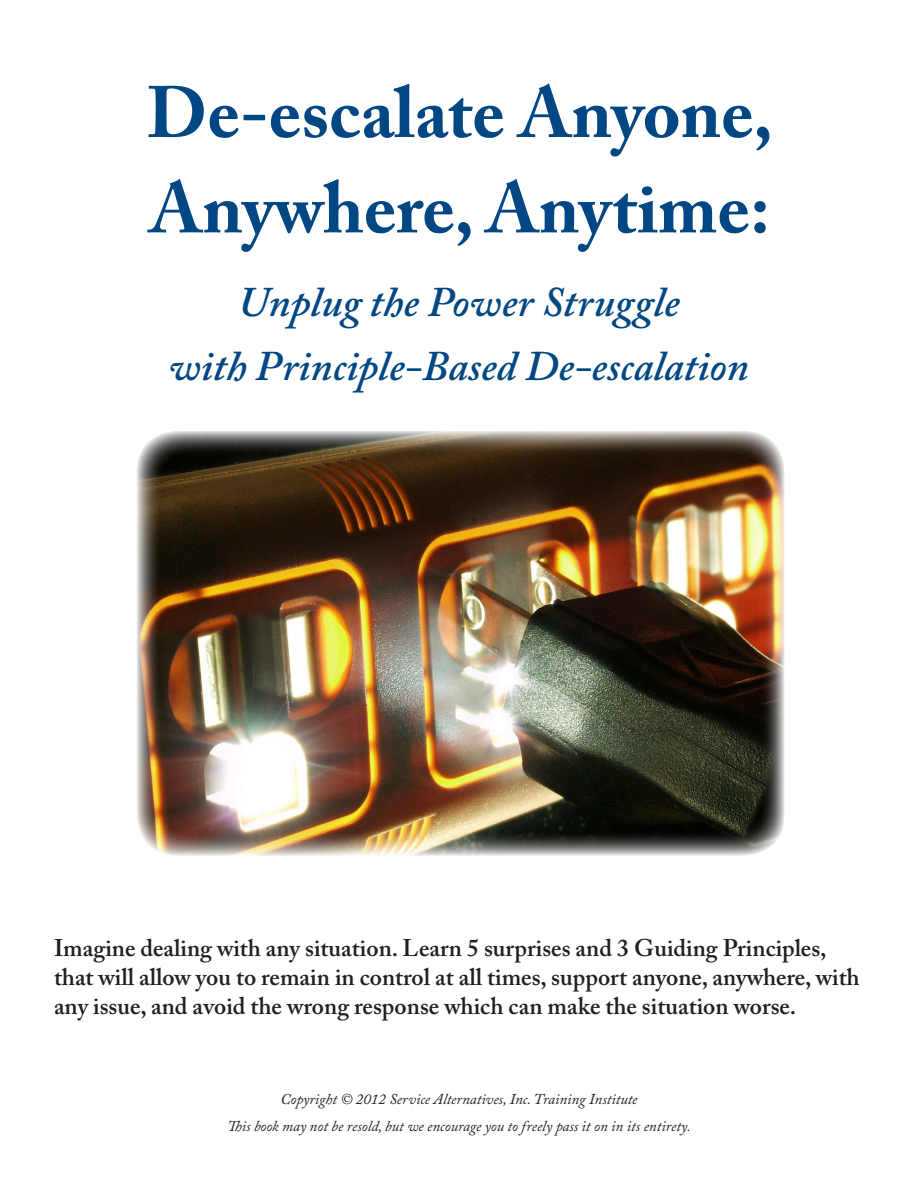
<style>
.page{position:relative;width:918px;height:1188px;background:#fff}
.page>*{position:absolute;margin:0;border:0;box-sizing:border-box;transform-origin:0 0}
.t1{font:700 72px/95.4px "Adobe Caslon Pro";color:#004783}
.t2{font:italic 600 42px/63.9px "Adobe Caslon Pro";color:#004783;text-align:center}
.t3{font:600 24px/28.8px "Adobe Caslon Pro";color:#231f20}
.t4{font:italic 15px/27px "Adobe Caslon Pro";color:#231f20;text-align:center}
</style>
<div class="page">
<img style="left:137px;top:431px;width:647px;height:425px">
<h1 class="t1" style="left:147px;top:64px;width:628px">De-escalate Anyone,<br>Anywhere, Anytime:</h1>
<h1 class="t2" style="left:169px;top:269px;width:582px">Unplug the Power Struggle<br>with Principle-Based De-escalation</h1>
<h2 class="t3" style="left:54px;top:933px;width:807px">Imagine dealing with any situation. Learn 5 surprises and 3 Guiding Principles, that will allow you to remain in control at all times, support anyone, anywhere, with any issue, and avoid the wrong response which can make the situation worse.</h2>
<p class="t4" style="left:228px;top:1086px;width:465px">Copyright © 2012 Service Alternatives, Inc. Training Institute<br>!is book may not be resold, but we encourage you to freely pass it on in its entirety.</p>
</div>
